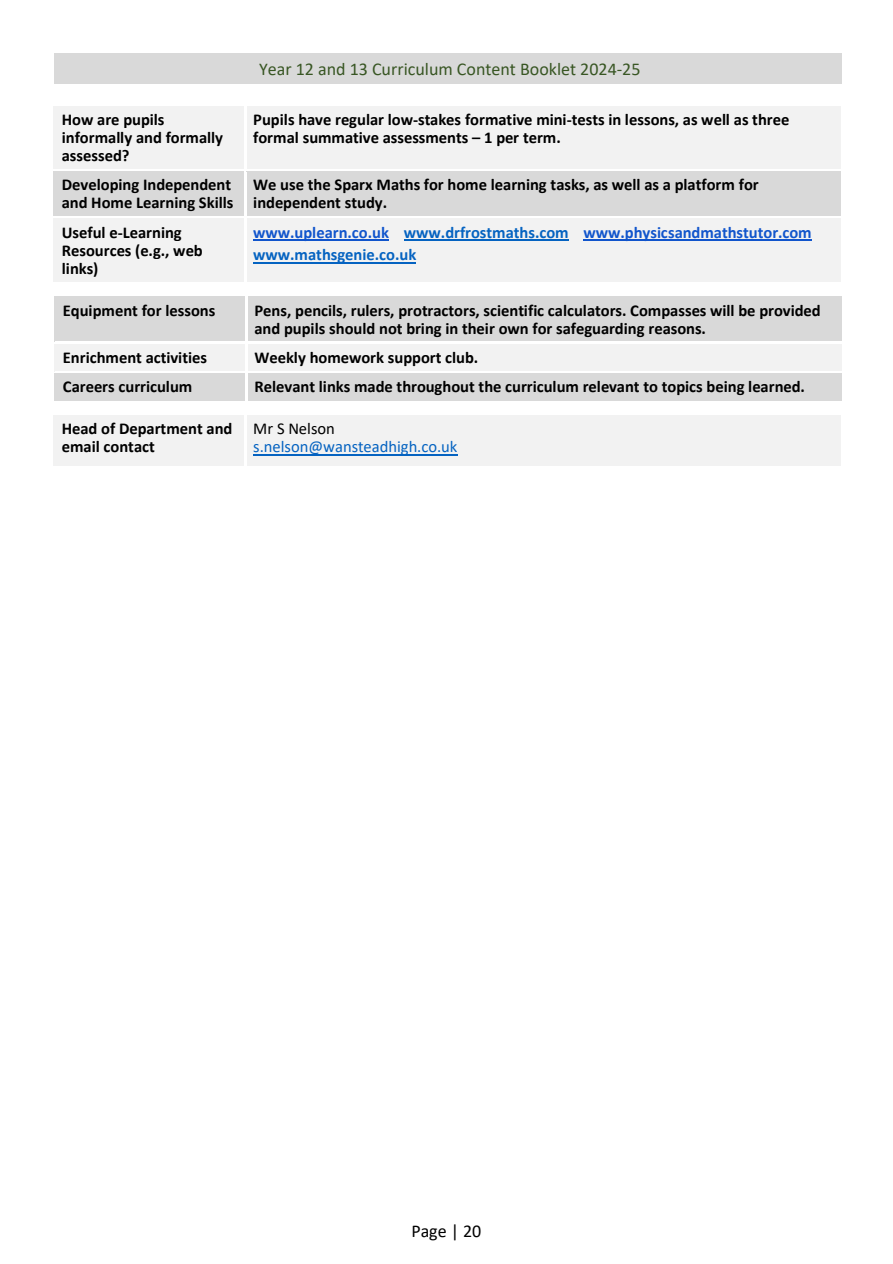
<style>
.page{position:relative;width:893px;height:1264px;background:#fff}
.page>*{position:absolute;margin:0;border:0;box-sizing:border-box;transform-origin:0 0}
.t1{font:18px "Calibri";color:#385623}
.t2{font:18px "Calibri";color:#000}
.t3{font:700 16.5px/18px "Calibri";letter-spacing:-.005em;color:#000}
.t4{font:700 16.5px "Calibri";letter-spacing:-.005em;color:#15c}
.t5{font:16.5px/18px "Calibri";color:#0563c1}
.t6{font:700 16.5px "Calibri";letter-spacing:-.005em;color:#0563c1}
.s1{color:#0563c1}
.s2{color:#000}
</style>
<div class="page">
<div style="left:54px;top:53px;width:787px;height:31px;background:#d9d9d9"></div>
<div style="left:54px;top:106px;width:190px;height:63px;background:#f2f2f2"></div>
<div style="left:246px;top:106px;width:594px;height:63px;background:#f2f2f2"></div>
<div style="left:54px;top:171px;width:190px;height:45px;background:#d9d9d9"></div>
<div style="left:246px;top:171px;width:594px;height:45px;background:#d9d9d9"></div>
<div style="left:54px;top:219px;width:190px;height:63px;background:#f2f2f2"></div>
<div style="left:246px;top:219px;width:594px;height:63px;background:#f2f2f2"></div>
<hr style="left:253px;top:239px;width:136px;height:1px;background:#15c">
<hr style="left:404px;top:239px;width:164px;height:1px;background:#0563c1">
<hr style="left:583px;top:239px;width:228px;height:1px;background:#15c">
<hr style="left:253px;top:262px;width:163px;height:1px;background:#0563c1">
<div style="left:55px;top:297px;width:190px;height:45px;background:#d9d9d9"></div>
<div style="left:247px;top:297px;width:595px;height:45px;background:#d9d9d9"></div>
<div style="left:55px;top:344px;width:190px;height:27px;background:#f2f2f2"></div>
<div style="left:247px;top:344px;width:595px;height:27px;background:#f2f2f2"></div>
<div style="left:55px;top:373px;width:190px;height:27px;background:#d9d9d9"></div>
<div style="left:247px;top:373px;width:595px;height:27px;background:#d9d9d9"></div>
<div style="left:54px;top:415px;width:190px;height:51px;background:#f2f2f2"></div>
<div style="left:246px;top:415px;width:594px;height:51px;background:#f2f2f2"></div>
<hr style="left:253px;top:454px;width:204px;height:1px;background:#0563c1">
<p class="t1" style="left:259px;top:56px;width:383px">Year 12 and 13 Curriculum Content Booklet 2024-25</p>
<p class="t3" style="left:62px;top:110px;width:163px">How are pupils informally and formally assessed?</p>
<p class="t3" style="left:253px;top:110px;width:537px">Pupils have regular low-stakes formative mini-tests in lessons, as well as three formal summative assessments – 1 per term.</p>
<p class="t3" style="left:62px;top:176px;width:173px">Developing Independent and Home Learning Skills</p>
<p class="t3" style="left:253px;top:176px;width:507px">We use the Sparx Maths for home learning tasks, as well as a platform for independent study.</p>
<p class="t3" style="left:62px;top:223px;width:142px">Useful e-Learning<br>Resources (e.g., web links)</p>
<p class="t4" style="left:253px;top:220px;width:560px">www.uplearn.co.uk <span class="s1">www.drfrostmaths.com</span> www.physicsandmathstutor.com</p>
<p class="t6" style="left:253px;top:243px;width:164px">www.mathsgenie.co.uk</p>
<p class="t3" style="left:63px;top:301px;width:154px">Equipment for lessons</p>
<p class="t3" style="left:254px;top:301px;width:567px">Pens, pencils, rulers, protractors, scientific calculators. Compasses will be provided and pupils should not bring in their own for safeguarding reasons.</p>
<p class="t3" style="left:63px;top:348px;width:146px">Enrichment activities</p>
<p class="t3" style="left:254px;top:348px;width:225px">Weekly homework support club.</p>
<p class="t3" style="left:63px;top:377px;width:131px">Careers curriculum</p>
<p class="t3" style="left:254px;top:377px;width:552px">Relevant links made throughout the curriculum relevant to topics being learned.</p>
<p class="t3" style="left:62px;top:419px;width:172px">Head of Department and email contact</p>
<p class="t5" style="left:253px;top:419px;width:206px"><span class="s2">Mr S Nelson </span>s.nelson@wansteadhigh.co.uk</p>
<p class="t2" style="left:411px;top:1218px;width:72px">Page | 20</p>
</div>
